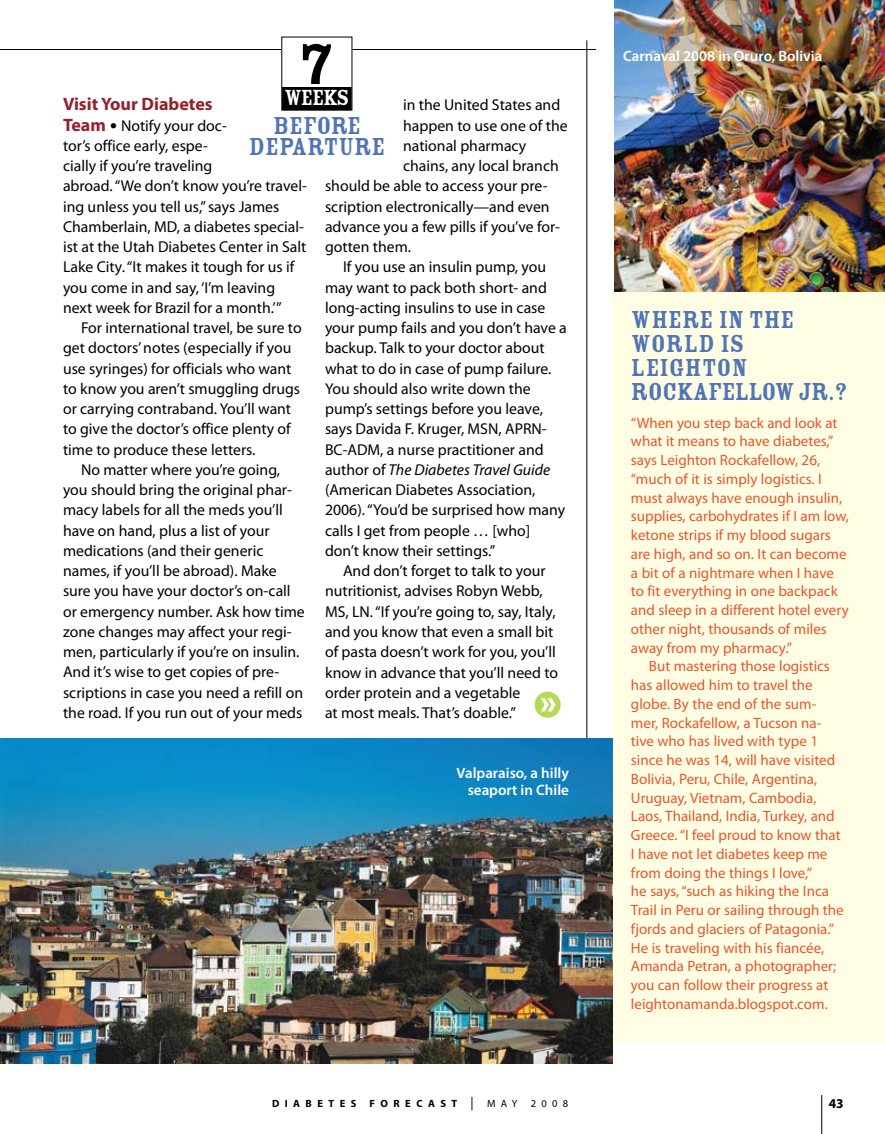
<style>
.page{position:relative;width:885px;height:1134px;background:#fff}
.page>*{position:absolute;margin:0;border:0;box-sizing:border-box;transform-origin:0 0}
.t1{font:63px "Rosewood Std Fill";color:#000}
.t2{font:27px/24px "Rosewood Std Fill";color:#5074b6}
.t3{font:27px/21px "Rosewood Std Fill";letter-spacing:-.02em;color:#5074b6;text-align:center}
.t4{font:24px "Rosewood Std Fill";letter-spacing:-.06em;color:#fff}
.t5{font:700 18px "Myriad Pro";color:#94212d}
.t6{font:15.75px/20.2px "Myriad Pro";color:#000}
.t7{font:italic 15.75px "Myriad Pro";color:#000}
.t8{font:15px/18.8px "Myriad Pro";color:#e5572c}
.t9{font:600 15px/16.5px "Myriad Pro";color:#fff;text-align:right}
.t10{font:700 13.5px "Myriad Pro";color:#000}
.t11{font:700 10.5px "Myriad Pro";letter-spacing:.52em;color:#000}
.t12{font:10.5px "Myriad Pro";letter-spacing:.5em;color:#000}
.s1{font-weight:700;font-size:18px;color:#94212d}
.s2{font-weight:700;font-size:20.25px}
.s3{font-style:normal}
.s4{font-weight:400;font-size:13.5px}
</style>
<div class="page">
<hr style="left:586px;top:40px;width:1px;height:873px;background:#000">
<hr style="left:821px;top:1095px;width:1px;height:39px;background:#000">
<img style="left:614px;top:0;width:270px;height:292px">
<div style="left:612px;top:292px;width:272px;height:750px;background:#fffde4"></div>
<img style="left:0;top:738px;width:612px;height:326px">
<hr style="left:0;top:49px;width:596px;height:1px;background:#000">
<div style="left:282px;top:37px;width:70px;height:73px;background:#fff"></div>
<div style="left:282px;top:87px;width:69px;height:23px;background:#000"></div>
<div style="left:281px;top:37px;width:71px;height:73px;border:1px solid #000"></div>
<div style="left:534px;top:692px;width:26px;height:26px;background:#b6d958;border-radius:50%"></div>
<svg style="left:541px;top:698px;width:14px;height:13px"></svg>
<h1 class="t1" style="left:300px;top:30px;width:36px">7</h1>
<h3 class="t4" style="left:284px;top:84px;width:67px">WEEKS</h3>
<p class="t5" style="left:63px;top:92px;width:151px">Visit Your Diabetes</p>
<p class="t6" style="left:63px;top:115px;width:245px"><span class="s1">Team</span> <span class="s2">•</span> Notify your doc-<br>tor’s office early, espe-<br>cially if you’re traveling<br>abroad. “We don’t know you’re travel&shy;ing unless you tell us,” says James<br>Chamberlain, MD, a diabetes special&shy;ist at the Utah Diabetes Center in Salt<br>Lake City. “It makes it tough for us if you come in and say, ‘I’m leaving next week for Brazil for a month.’”</p>
<p class="t6" style="left:63px;top:317px;width:240px;text-indent:18px">For international travel, be sure to get doctors’ notes (especially if you use syringes) for officials who want to know you aren’t smuggling drugs or carrying contraband. You’ll want to give the doctor’s office plenty of time to produce these letters.</p>
<p class="t6" style="left:63px;top:459px;width:243px;text-indent:18px">No matter where you’re going, you should bring the original phar&shy;macy labels for all the meds you’ll have on hand, plus a list of your medications (and their generic names, if you’ll be abroad). Make sure you have your doctor’s on-call or emergency number. Ask how time zone changes may affect your regi&shy;men, particularly if you’re on insulin.<br>And it’s wise to get copies of pre&shy;scriptions in case you need a refill on the road. If you run out of your meds</p>
<p class="t6" style="left:403px;top:95px;width:159px">in the United States and</p>
<p class="t6" style="left:403px;top:115px;width:166px">happen to use one of the</p>
<p class="t6" style="left:403px;top:135px;width:125px">national pharmacy</p>
<p class="t6" style="left:403px;top:155px;width:157px">chains, any local branch</p>
<p class="t6" style="left:325px;top:176px;width:224px">should be able to access your pre-</p>
<p class="t6" style="left:325px;top:196px;width:226px">scription electronically—and even</p>
<p class="t6" style="left:325px;top:216px;width:236px">advance you a few pills if you’ve for-</p>
<p class="t6" style="left:325px;top:237px;width:87px">gotten them.</p>
<p class="t6" style="left:343px;top:257px;width:204px">If you use an insulin pump, you</p>
<p class="t6" style="left:325px;top:277px;width:223px">may want to pack both short- and</p>
<p class="t6" style="left:325px;top:297px;width:222px">long-acting insulins to use in case</p>
<p class="t6" style="left:325px;top:318px;width:243px">your pump fails and you don’t have a</p>
<p class="t6" style="left:325px;top:338px;width:221px">backup. Talk to your doctor about</p>
<p class="t6" style="left:325px;top:358px;width:228px">what to do in case of pump failure.</p>
<p class="t6" style="left:325px;top:378px;width:207px">You should also write down the</p>
<p class="t6" style="left:325px;top:399px;width:219px">pump’s settings before you leave,</p>
<p class="t6" style="left:325px;top:419px;width:223px">says Davida F. Kruger, MSN, APRN-</p>
<p class="t6" style="left:325px;top:439px;width:220px">BC-ADM, a nurse practitioner and</p>
<p class="t7" style="left:325px;top:460px;width:227px"><span class="s3">author of</span> The Diabetes Travel Guide</p>
<p class="t6" style="left:325px;top:480px;width:212px">(American Diabetes Association,</p>
<p class="t6" style="left:325px;top:500px;width:241px">2006). “You’d be surprised how many</p>
<p class="t6" style="left:325px;top:520px;width:207px">calls I get from people … [who]</p>
<p class="t6" style="left:325px;top:540px;width:172px">don’t know their settings.”</p>
<p class="t6" style="left:343px;top:561px;width:204px">And don’t forget to talk to your</p>
<p class="t6" style="left:325px;top:581px;width:219px">nutritionist, advises Robyn Webb,</p>
<p class="t6" style="left:325px;top:601px;width:232px">MS, LN. “If you’re going to, say, Italy,</p>
<p class="t6" style="left:325px;top:621px;width:230px">and you know that even a small bit</p>
<p class="t6" style="left:325px;top:642px;width:232px">of pasta doesn’t work for you, you’ll</p>
<p class="t6" style="left:325px;top:662px;width:234px">know in advance that you’ll need to</p>
<p class="t6" style="left:325px;top:682px;width:197px">order protein and a vegetable</p>
<p class="t6" style="left:325px;top:702px;width:192px">at most meals. That’s doable.”</p>
<h2 class="t3" style="left:249px;top:115px;width:138px">BEFORE<br>DEPARTURE</h2>
<p class="t9" style="left:456px;top:765px;width:114px">Valparaiso, a hilly seaport in Chile</p>
<p class="t9" style="left:623px;top:47px;width:200px">Carnaval 2008 in Oruro, Bolivia</p>
<h2 class="t2" style="left:630px;top:308px;width:218px">WHERE IN THE<br>WORLD IS<br>LEIGHTON<br>ROCKAFELLOW JR.?</h2>
<p class="t8" style="left:630px;top:413px;width:219px">“When you step back and look at what it means to have diabetes,” says Leighton Rockafellow, 26, “much of it is simply logistics. I must always have enough insulin, supplies, carbohydrates if I am low, ketone strips if my blood sugars are high, and so on. It can become a bit of a nightmare when I have to fit everything in one backpack and sleep in a different hotel every other night, thousands of miles away from my pharmacy.”</p>
<p class="t8" style="left:630px;top:657px;width:214px;text-indent:18px">But mastering those logistics has allowed him to travel the globe. By the end of the sum&shy;mer, Rockafellow, a Tucson na&shy;tive who has lived with type 1 since he was 14, will have visited<br>Bolivia, Peru, Chile, Argentina,<br>Uruguay, Vietnam, Cambodia,<br>Laos, Thailand, India, Turkey, and<br>Greece. “I feel proud to know that<br>I have not let diabetes keep me from doing the things I love,”<br>he says, “such as hiking the Inca<br>Trail in Peru or sailing through the fjords and glaciers of Patagonia.”<br>He is traveling with his fiancée,<br>Amanda Petran, a photographer; you can follow their progress at leightonamanda.blogspot.com.</p>
<p class="t11" style="left:272px;top:1096px;width:203px">Diabetes Forecast <span class="s4">|</span></p>
<p class="t12" style="left:487px;top:1097px;width:82px">may 2008</p>
<p class="t10" style="left:828px;top:1095px;width:16px">43</p>
</div>
